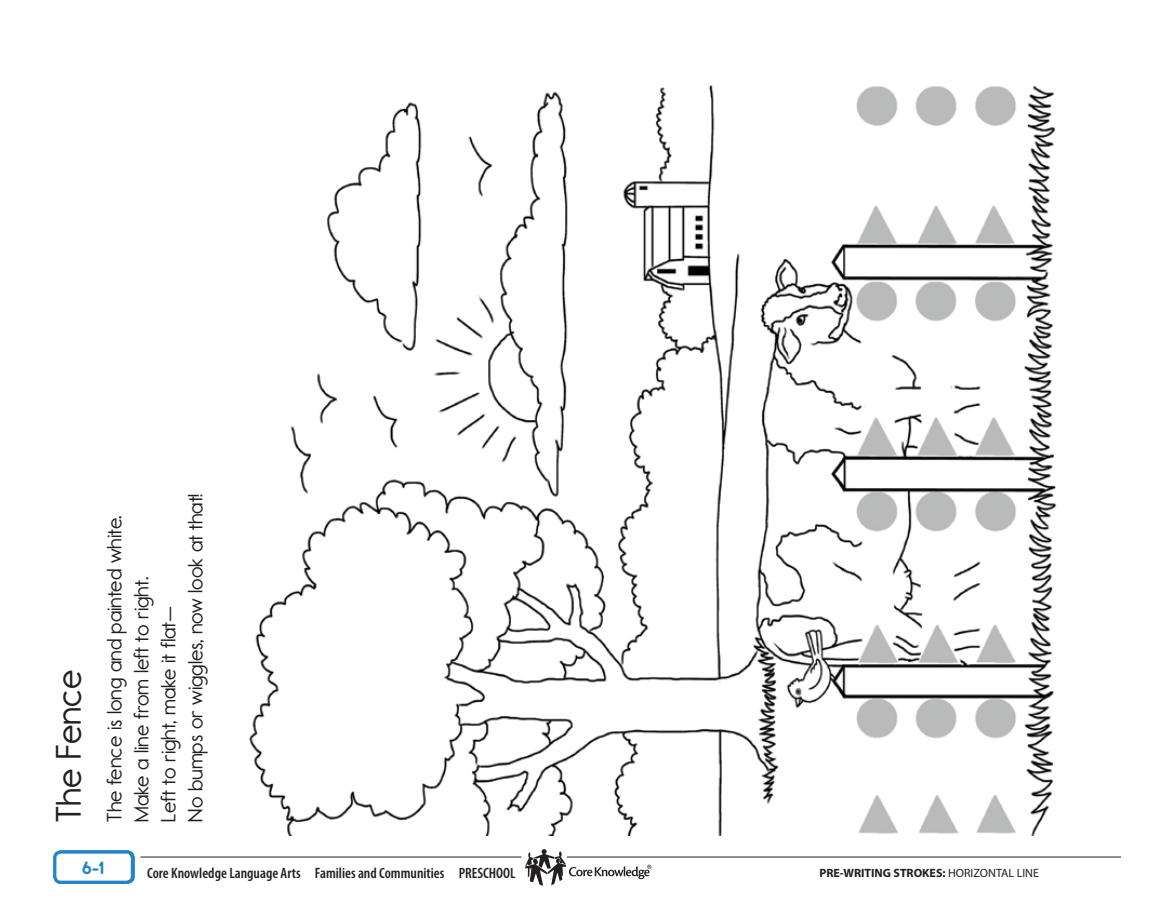
<style>
.page{position:relative;width:1175px;height:918px;background:#fff}
.page>*{position:absolute;margin:0;border:0;box-sizing:border-box;transform-origin:0 0}
.t1{font:36px "Report School Rg";color:#231f20}
.t2{font:21px/27px "Report School Rg";color:#231f20}
.t3{font:700 19.8px "Report";color:#2484c6}
.t4{font:600 condensed 15px "Myriad Pro";color:#231f20}
.t5{font:700 12px "Myriad Pro";color:#231f20}
.s1{font-weight:400}
</style>
<div class="page">
<svg style="left:525px;top:849px;width:126px;height:37px"></svg>
<hr style="left:140px;top:857px;width:381px;height:1px;background:#231f20">
<hr style="left:567px;top:857px;width:554px;height:1px;background:#231f20">
<img style="left:249px;top:85px;width:808px;height:751px">
<div style="left:53px;top:850px;width:81px;height:34px;border:3px solid #2484c6;border-radius:6px"></div>
<h1 class="t1" style="left:47px;top:822px;width:153px;rotate:-90deg">The Fence</h1>
<p class="t2" style="left:101px;top:822px;width:329px;rotate:-90deg">The fence is long and painted white.<br>Make a line from left to right.<br>Left to right, make it flat—<br>No bumps or wiggles, now look at that!</p>
<p class="t3" style="left:63px;top:857px;width:64px">DAY 3-A</p>
<p class="t3" style="left:82px;top:857px;width:23px">6-1</p>
<p class="t4" style="left:147px;top:864px;width:370px">Core Knowledge Language Arts Families and Communities PRESCHOOL</p>
<p class="t5" style="left:819px;top:865px;width:221px">PRE-WRITING STROKES: <span class="s1">HORIZONTAL LINE</span></p>
</div>
